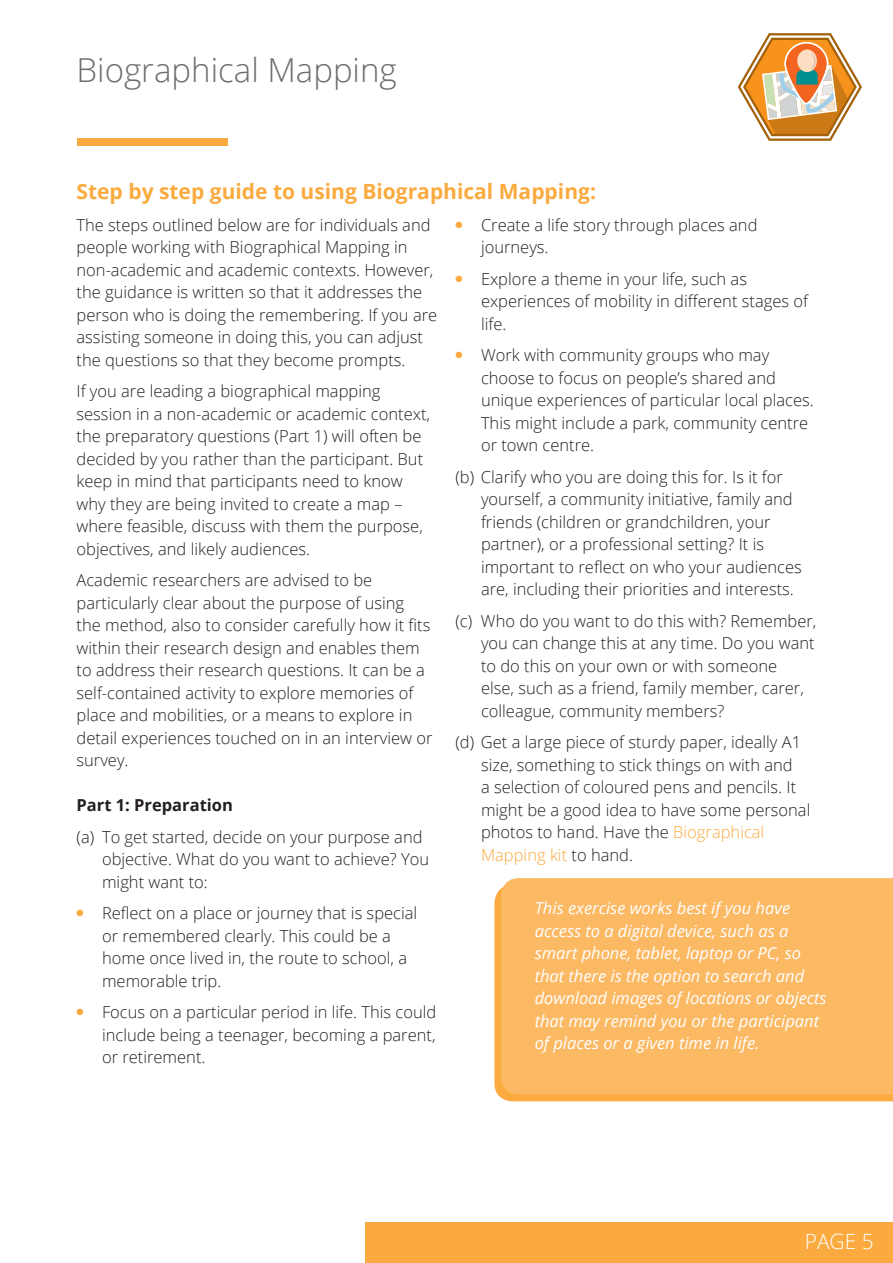
<style>
.page{position:relative;width:893px;height:1263px;background:#fff}
.page>*{position:absolute;margin:0;border:0;box-sizing:border-box;transform-origin:0 0}
.t1{font:300 33px "Open Sans";color:#6c6d70}
.Heading{font:700 21px "Open Sans";color:#faaa3e}
.t2{font:300 21px "Open Sans";color:#fff}
.Body_Text{font:300 16.5px/22.5px "Open Sans";color:#231f20}
.pop_out{font:italic 16.5px/22.5px "Open Sans";color:#fff}
.Body_Text-2{font:700 16.5px "Open Sans";color:#231f20}
.s1{color:#faaa3e}
</style>
<div class="page">
<svg style="left:738px;top:33px;width:124px;height:108px"></svg>
<div style="left:77px;top:138px;width:150px;height:8px;background:#faaa3e"></div>
<div style="left:366px;top:1222px;width:527px;height:41px;background:#faaa3e"></div>
<svg style="left:494px;top:888px;width:399px;height:213px;background:#faae48"></svg>
<div style="left:501px;top:878px;width:392px;height:216px;background:#fcb964"></div>
<h1 class="t1" style="left:77px;top:47px;width:322px">Biographical Mapping</h1>
<p class="Heading" style="left:77px;top:176px;width:521px">Step by step guide to using Biographical Mapping:</p>
<p class="Body_Text" style="left:77px;top:213px;width:362px">The steps outlined below are for individuals and people working with Biographical Mapping in non-academic and academic contexts. However, the guidance is written so that it addresses the person who is doing the remembering. If you are assisting someone in doing this, you can adjust the questions so that they become prompts.</p>
<p class="Body_Text" style="left:77px;top:379px;width:355px">If you are leading a biographical mapping session in a non-academic or academic context, the preparatory questions (Part 1) will often be decided by you rather than the participant. But keep in mind that participants need to know why they are being invited to create a map – where feasible, discuss with them the purpose, objectives, and likely audiences.</p>
<p class="Body_Text" style="left:77px;top:568px;width:357px">Academic researchers are advised to be particularly clear about the purpose of using the method, also to consider carefully how it fits within their research design and enables them to address their research questions. It can be a self-contained activity to explore memories of place and mobilities, or a means to explore in detail experiences touched on in an interview or survey.</p>
<p class="Body_Text-2" style="left:77px;top:793px;width:158px">Part 1: Preparation</p>
<p class="Body_Text" style="left:102px;top:825px;width:329px;text-indent:-25px">(a) To get started, decide on your purpose and objective. What do you want to achieve? You might want to:</p>
<p class="Body_Text" style="left:102px;top:901px;width:317px;text-indent:-25px"><sup>●</sup> Reflect on a place or journey that is special or remembered clearly. This could be a home once lived in, the route to school, a memorable trip.</p>
<p class="Body_Text" style="left:102px;top:1000px;width:336px;text-align:justify;text-indent:-25px"><sup>●</sup> Focus on a particular period in life. This could include being a teenager, becoming a parent, or retirement.</p>
<p class="Body_Text" style="left:481px;top:213px;width:278px;text-indent:-26px"><sup>●</sup> Create a life story through places and journeys.</p>
<p class="Body_Text" style="left:481px;top:267px;width:329px;text-indent:-26px"><sup>●</sup> Explore a theme in your life, such as experiences of mobility in different stages of life.</p>
<p class="Body_Text" style="left:481px;top:343px;width:334px;text-indent:-26px"><sup>●</sup> Work with community groups who may choose to focus on people’s shared and unique experiences of particular local places.<br>This might include a park, community centre or town centre.</p>
<p class="Body_Text" style="left:481px;top:465px;width:322px;text-indent:-26px">(b) Clarify who you are doing this for. Is it for yourself, a community initiative, family and friends (children or grandchildren, your partner), or a professional setting? It is important to reflect on who your audiences are, including their priorities and interests.</p>
<p class="Body_Text" style="left:481px;top:609px;width:337px;text-indent:-26px">(c) Who do you want to do this with? Remember, you can change this at any time. Do you want to do this on your own or with someone<br>else, such as a friend, family member, carer, colleague, community members?</p>
<p class="Body_Text" style="left:481px;top:730px;width:331px;text-indent:-26px">(d) Get a large piece of sturdy paper, ideally A1 size, something to stick things on with and<br>a selection of coloured pens and pencils. It might be a good idea to have some personal photos to hand. Have the <span class="s1">Biographical Mapping kit</span> to hand.</p>
<p class="pop_out" style="left:535px;top:896px;width:293px">This exercise works best if you have access to a digital device, such as a smart phone, tablet, laptop or PC, so that there is the option to search and download images of locations or objects that may remind you or the participant of places or a given time in life.</p>
<p class="t2" style="left:805px;top:1227px;width:71px">PAGE 5</p>
</div>
